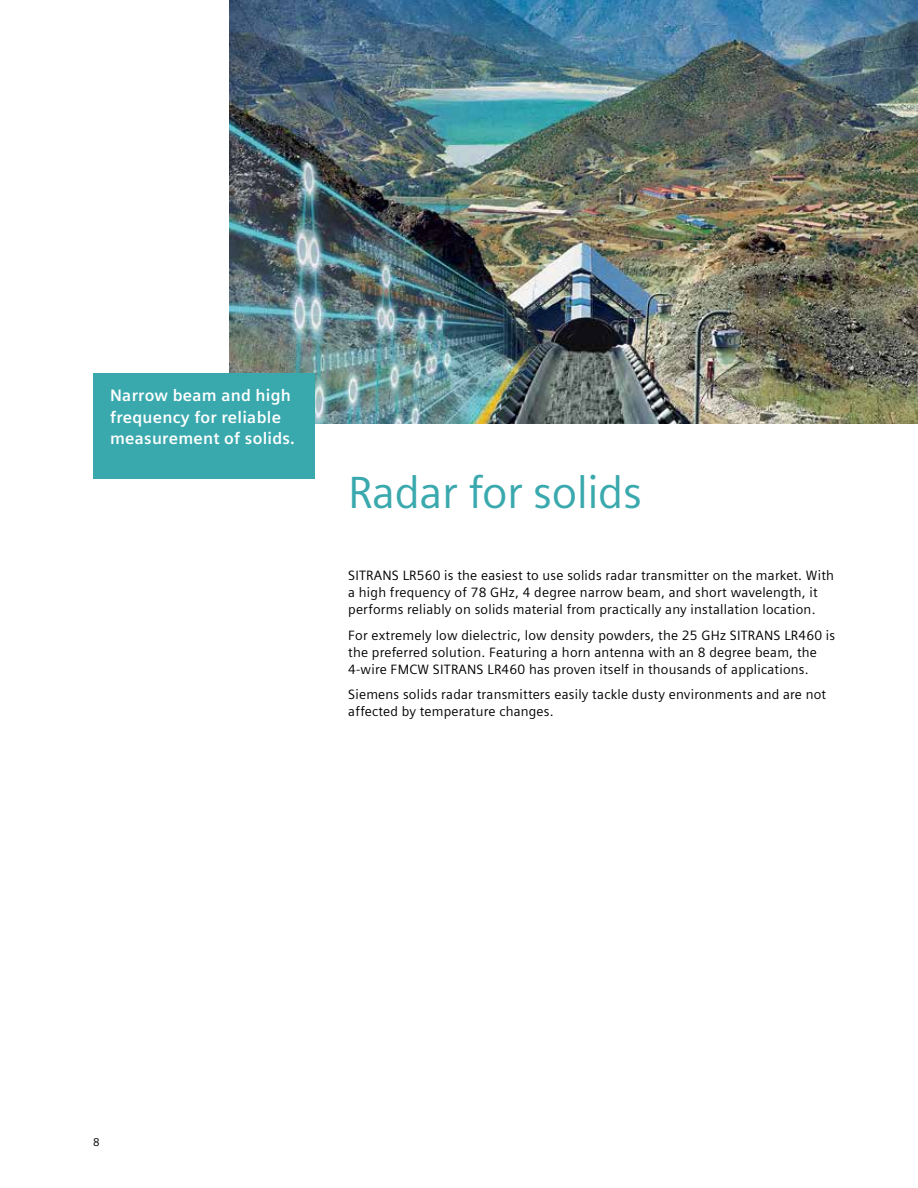
<style>
.page{position:relative;width:918px;height:1188px;background:#fff}
.page>*{position:absolute;margin:0;border:0;box-sizing:border-box;transform-origin:0 0}
.t1{font:45px "Siemens Sans Global";letter-spacing:-.01em;color:#3aa9ae}
.t2{font:700 16.5px/21.5px "Siemens Sans Global";letter-spacing:.015em;color:#fff}
.t3{font:13.5px/17px "Siemens Sans Global";letter-spacing:.015em;color:#000}
.t4{font:11.25px "Siemens Sans Global";color:#000}
</style>
<div class="page">
<img style="left:229px;top:0;width:689px;height:424px">
<div style="left:93px;top:373px;width:221px;height:105px;background:#3aa9ae"></div>
<p class="t2" style="left:110px;top:385px;width:186px">Narrow beam and high frequency for reliable measurement of solids.</p>
<h1 class="t1" style="left:348px;top:459px;width:295px">Radar for solids</h1>
<p class="t3" style="left:348px;top:568px;width:487px">SITRANS LR560 is the easiest to use solids radar transmitter on the market. With a high frequency of 78 GHz, 4 degree narrow beam, and short wavelength, it performs reliably on solids material from practically any installation location.</p>
<p class="t3" style="left:348px;top:627px;width:488px">For extremely low dielectric, low density powders, the 25 GHz SITRANS LR460 is the preferred solution. Featuring a horn antenna with an 8 degree beam, the<br>4-wire FMCW SITRANS LR460 has proven itself in thousands of applications.</p>
<p class="t3" style="left:348px;top:687px;width:479px">Siemens solids radar transmitters easily tackle dusty environments and are not affected by temperature changes.</p>
<p class="t4" style="left:93px;top:1134px;width:8px">8</p>
</div>
